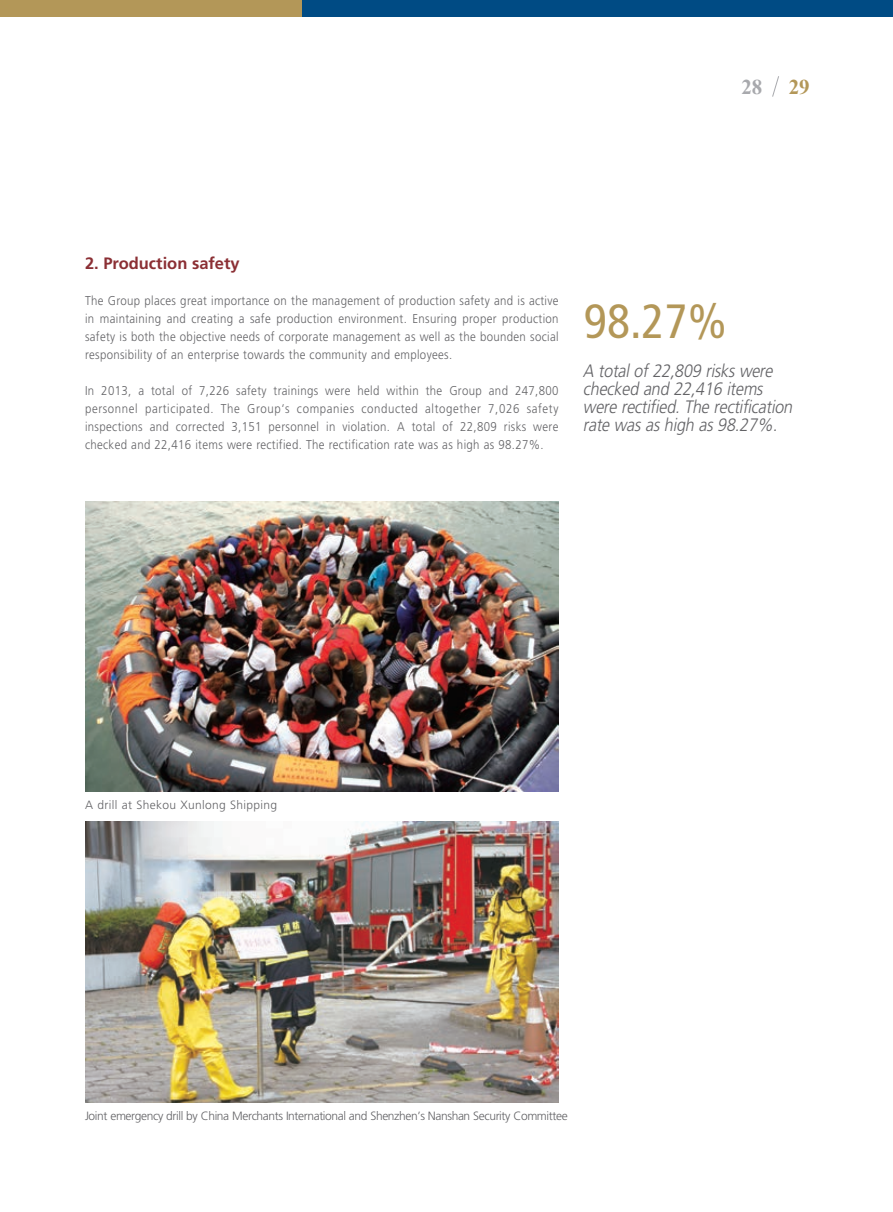
<style>
.page{position:relative;width:893px;height:1212px;background:#fff}
.page>*{position:absolute;margin:0;border:0;box-sizing:border-box;transform-origin:0 0}
.t1{font:condensed 48px "Frutiger LT Std";color:#b39758}
.t2{font:700 21px "Times New Roman";color:#a8a9ad}
.t3{font:700 21px "Times New Roman";color:#b39758}
.t4{font:italic 300 18px/18px "Frutiger LT Std";color:#636366;scale:.9 1}
.t5{font:700 16.5px "Frutiger LT Std";color:#8b2f34}
.t6{font:300 12.75px/18px "Frutiger LT Std";letter-spacing:.03em;color:#636366;text-align:justify;scale:.9 1}
.t7{font:300 12px "Frutiger LT Std";letter-spacing:-.03em;color:#636366}
.t8{font:300 12px "Frutiger LT Std";letter-spacing:.03em;color:#636366}
</style>
<div class="page">
<div style="left:0;top:0;width:302px;height:17px;background:#b39758"></div>
<div style="left:302px;top:0;width:591px;height:17px;background:#004b84"></div>
<svg style="left:772px;top:76px;width:7px;height:21px"></svg>
<img style="left:85px;top:822px;width:473px;height:280px">
<img style="left:85px;top:501px;width:473px;height:290px">
<h2 class="t2" style="left:741px;top:72px;width:22px">28</h2>
<h2 class="t3" style="left:789px;top:72px;width:22px">29</h2>
<p class="t5" style="left:85px;top:253px;width:156px">2. Production safety</p>
<p class="t6" style="left:85px;top:292px;width:528px">The Group places great importance on the management of production safety and is active in maintaining and creating a safe production environment. Ensuring proper production safety is both the objective needs of corporate management as well as the bounden social responsibility of an enterprise towards the community and employees.</p>
<p class="t6" style="left:85px;top:382px;width:528px">In 2013, a total of 7,226 safety trainings were held within the Group and 247,800 personnel participated. The Group‘s companies conducted altogether 7,026 safety inspections and corrected 3,151 personnel in violation. A total of 22,809 risks were checked and 22,416 items were rectified. The rectification rate was as high as 98.27%.</p>
<h1 class="t1" style="left:584px;top:293px;width:144px">98.27%</h1>
<h3 class="t4" style="left:583px;top:362px;width:238px">A totalof22,809 riskswere checked and 22,416 items were rectified.The rectification rate wasashigh as98.27%.</h3>
<p class="t8" style="left:85px;top:798px;width:194px">A drill at Shekou Xunlong Shipping</p>
<p class="t7" style="left:85px;top:1109px;width:484px">Joint emergency drill by China Merchants International and Shenzhen’s Nanshan Security Committee</p>
</div>
